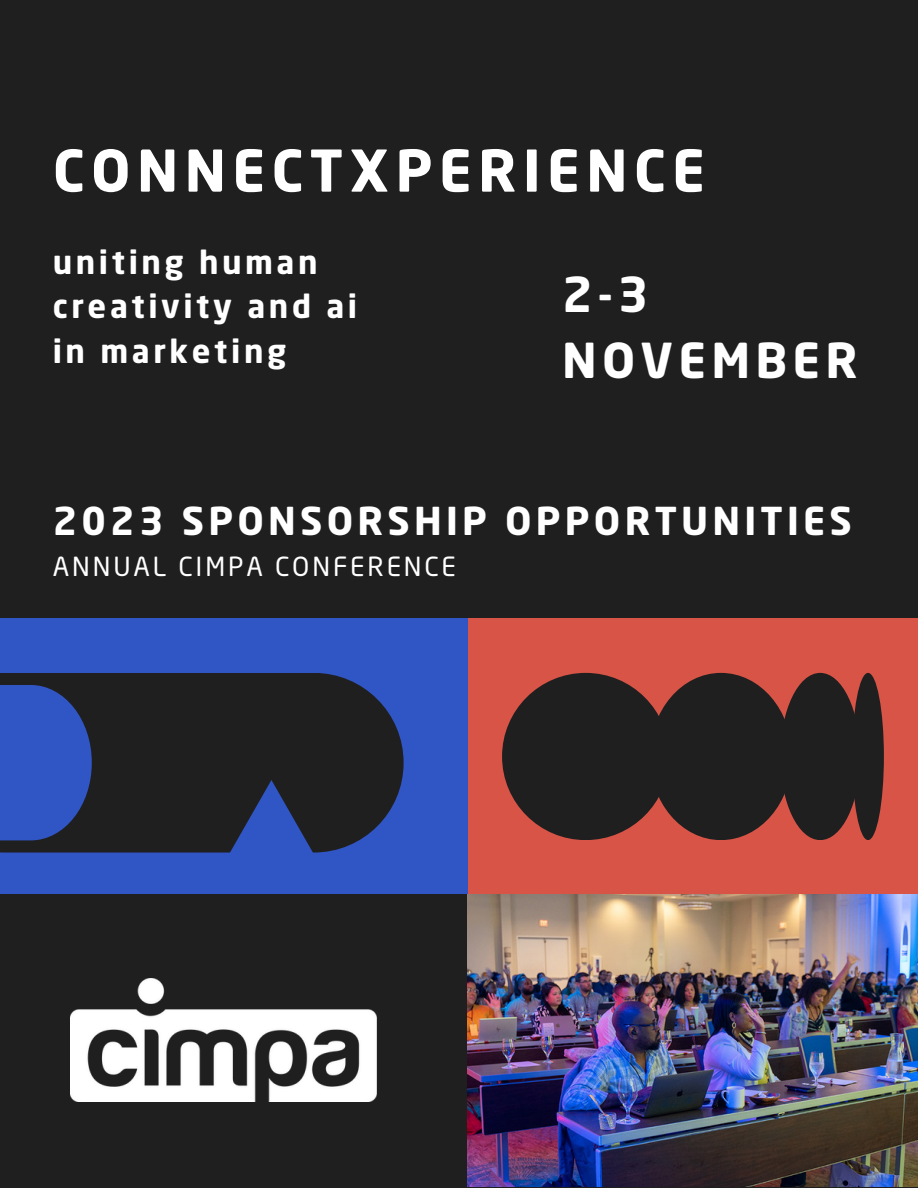
<style>
.page{position:relative;width:918px;height:1188px;background:#1f1f1f}
.page>*{position:absolute;margin:0;border:0;box-sizing:border-box;transform-origin:0 0}
.t1{font:700 56.85px "Neo Sans Std";letter-spacing:.11em;color:#fff}
.t2{font:700 47.55px/66.2px "Neo Sans Std";letter-spacing:.11em;color:#fff}
.t3{font:700 38.1px "Neo Sans Std";letter-spacing:.11em;color:#fff}
.t4{font:700 31.95px/44.5px "Neo Sans Std";letter-spacing:.11em;color:#fff}
.t5{font:26.1px "Neo Sans Std";letter-spacing:.11em;color:#fff}
</style>
<div class="page">
<div style="left:0;top:619px;width:476px;height:275px;background:#3055c4"></div>
<div style="left:468px;top:619px;width:450px;height:275px;background:#d85447"></div>
<div style="left:502px;top:673px;width:167px;height:167px;background:#1f1f1f;border-radius:50%"></div>
<div style="left:650px;top:673px;width:142px;height:167px;background:#1f1f1f;border-radius:50%"></div>
<div style="left:780px;top:673px;width:80px;height:167px;background:#1f1f1f;border-radius:50%"></div>
<div style="left:852px;top:673px;width:32px;height:167px;background:#1f1f1f;border-radius:50%"></div>
<div style="left:0;top:673px;width:404px;height:180px;background:#1f1f1f"></div>
<svg style="left:224px;top:780px;width:95px;height:73px"></svg>
<div style="left:0;top:685px;width:92px;height:155px;background:#3055c4"></div>
<img style="left:71px;top:978px;width:306px;height:124px">
<img style="left:468px;top:894px;width:450px;height:293px">
<p class="t1" style="left:53px;top:148px;width:654px">CONNECTXPERIENCE</p>
<p class="t4" style="left:53px;top:243px;width:306px">uniting human creativity and ai</p>
<p class="t4" style="left:53px;top:332px;width:235px">in marketing</p>
<p class="t2" style="left:562px;top:266px;width:297px">2-3<br>NOVEMBER</p>
<p class="t3" style="left:53px;top:505px;width:800px">2023 SPONSORSHIP OPPORTUNITIES</p>
<p class="t5" style="left:53px;top:556px;width:405px">ANNUAL CIMPA CONFERENCE</p>
</div>
